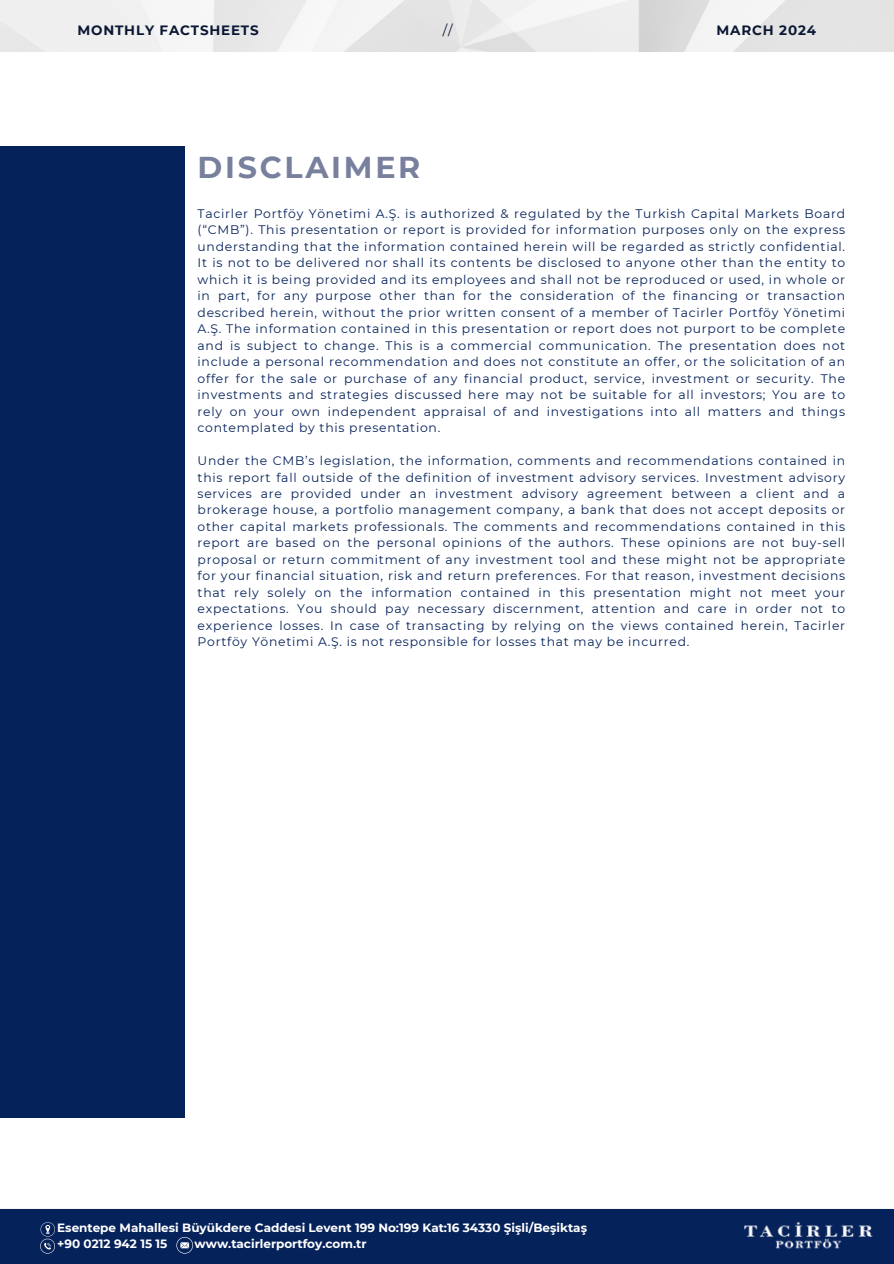
<style>
.page{position:relative;width:894px;height:1264px;background:#fff}
.page>*{position:absolute;margin:0;border:0;box-sizing:border-box;transform-origin:0 0}
.t1{font:700 30.15px "Montserrat";letter-spacing:.09em;color:#78809d}
.t2{font:700 13.5px "Montserrat";letter-spacing:.06em;color:#0b1834}
.t3{font:13.5px "Montserrat";color:#0b1834}
.t4{font:12.3px/16.5px "Montserrat";letter-spacing:.06em;color:#06225a;text-align:justify}
.t5{font:700 12px "Montserrat";color:#fff}
</style>
<div class="page">
<img style="left:0;top:0;width:893px;height:52px">
<div style="left:0;top:1208px;width:893px;height:55px;background:#06225a"></div>
<svg style="left:40px;top:1222px;width:15px;height:31px"></svg>
<svg style="left:176px;top:1237px;width:17px;height:16px"></svg>
<img style="left:744px;top:1221px;width:128px;height:28px">
<div style="left:0;top:146px;width:184px;height:971px;background:#06225a"></div>
<h2 class="t2" style="left:77px;top:21px;width:183px">MONTHLY FACTSHEETS</h2>
<p class="t3" style="left:442px;top:21px;width:11px">//</p>
<p class="t2" style="left:716px;top:21px;width:101px">MARCH 2024</p>
<h2 class="t1" style="left:197px;top:149px;width:224px">DISCLAIMER</h2>
<p class="t4" style="left:197px;top:205px;width:649px">Tacirler Portföy Yönetimi A.Ş. is authorized &amp; regulated by the Turkish Capital Markets Board (“CMB”). This presentation or report is provided for information purposes only on the express understanding that the information contained herein will be regarded as strictly confidential.<br>It is not to be delivered nor shall its contents be disclosed to anyone other than the entity to which it is being provided and its employees and shall not be reproduced or used, in whole or in part, for any purpose other than for the consideration of the financing or transaction described herein, without the prior written consent of a member of Tacirler Portföy Yönetimi A.Ş. The information contained in this presentation or report does not purport to be complete and is subject to change. This is a commercial communication. The presentation does not include a personal recommendation and does not constitute an offer, or the solicitation of an offer for the sale or purchase of any financial product, service, investment or security. The investments and strategies discussed here may not be suitable for all investors; You are to rely on your own independent appraisal of and investigations into all matters and things contemplated by this presentation.</p>
<h1 class="t4" style="left:197px;top:452px;width:649px">Under the CMB’s legislation, the information, comments and recommendations contained in this report fall outside of the definition of investment advisory services. Investment advisory services are provided under an investment advisory agreement between a client and a brokerage house, a portfolio management company, a bank that does not accept deposits or other capital markets professionals. The comments and recommendations contained in this report are based on the personal opinions of the authors. These opinions are not buy-sell proposal or return commitment of any investment tool and these might not be appropriate for your financial situation, risk and return preferences. For that reason, investment decisions that rely solely on the information contained in this presentation might not meet your expectations. You should pay necessary discernment, attention and care in order not to experience losses. In case of transacting by relying on the views contained herein, Tacirler Portföy Yönetimi A.Ş. is not responsible for losses that may be incurred.</h1>
<h3 class="t5" style="left:57px;top:1220px;width:531px">Esentepe Mahallesi Büyükdere Caddesi Levent 199 No:199 Kat:16 34330 Şişli/Beşiktaş</h3>
<h3 class="t5" style="left:57px;top:1236px;width:112px">+90 0212 942 15 15</h3>
<h3 class="t5" style="left:194px;top:1236px;width:173px">www.tacirlerportfoy.com.tr</h3>
</div>
